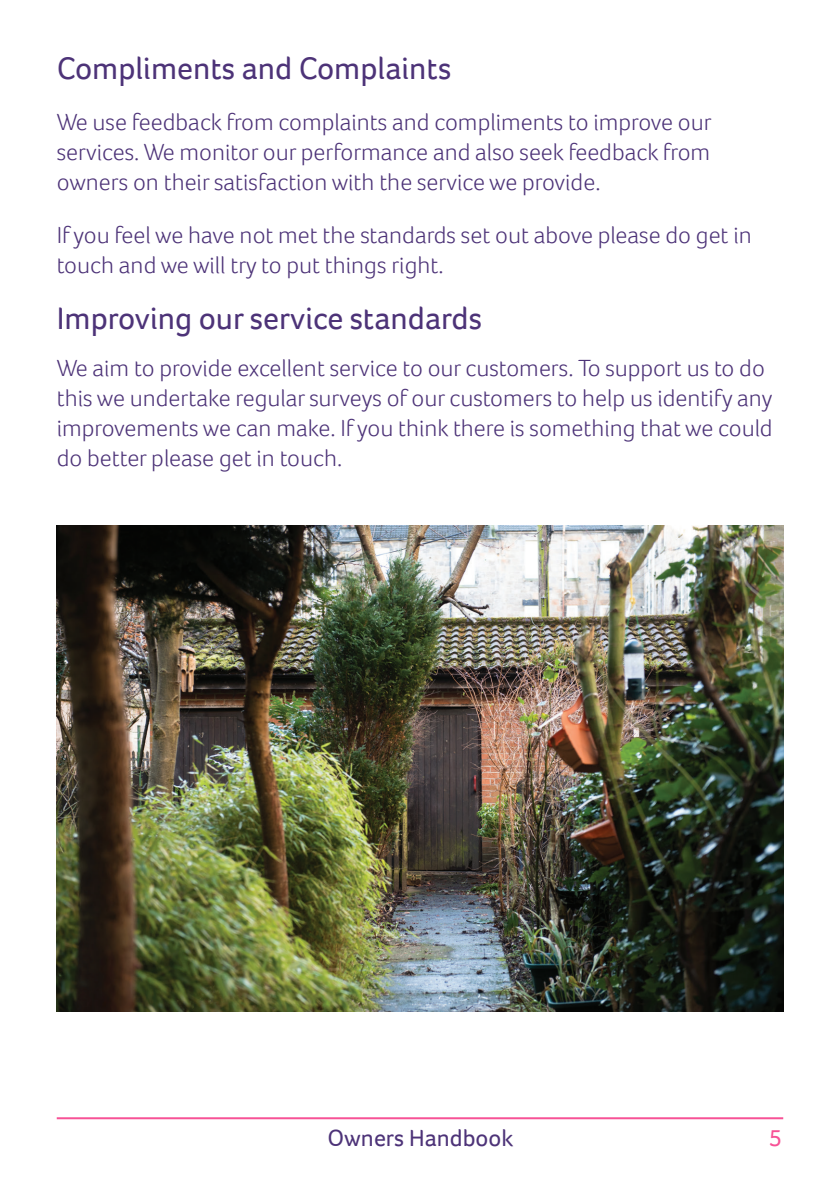
<style>
.page{position:relative;width:840px;height:1191px;background:#fff}
.page>*{position:absolute;margin:0;border:0;box-sizing:border-box;transform-origin:0 0}
.t1{font:32px "Foco";color:#4d3378}
.t2{font:300 24px/30px "Foco";color:#4d3378}
.t3{font:24px "Foco";color:#4d3378}
.t4{font:24px "Foco";color:#f75296}
</style>
<div class="page">
<hr style="left:57px;top:1117px;width:725px;height:2px;background:#f75296">
<img style="left:57px;top:525px;width:725px;height:486px">
<p class="t1" style="left:57px;top:47px;width:396px">Compliments and Complaints</p>
<p class="t2" style="left:57px;top:107px;width:656px;text-align:justify">We use feedback from complaints and compliments to improve our services. We monitor our performance and also seek feedback from owners on their satisfaction with the service we provide.</p>
<p class="t2" style="left:57px;top:220px;width:696px">If you feel we have not met the standards set out above please do get in touch and we will try to put things right.</p>
<p class="t1" style="left:57px;top:297px;width:426px">Improving our service standards</p>
<p class="t2" style="left:57px;top:353px;width:717px">We aim to provide excellent service to our customers. To support us to do this we undertake regular surveys of our customers to help us identify any improvements we can make. If you think there is something that we could do better please get in touch.</p>
<p class="t3" style="left:327px;top:1121px;width:187px">Owners Handbook</p>
<p class="t4" style="left:768px;top:1121px;width:15px">5</p>
</div>
